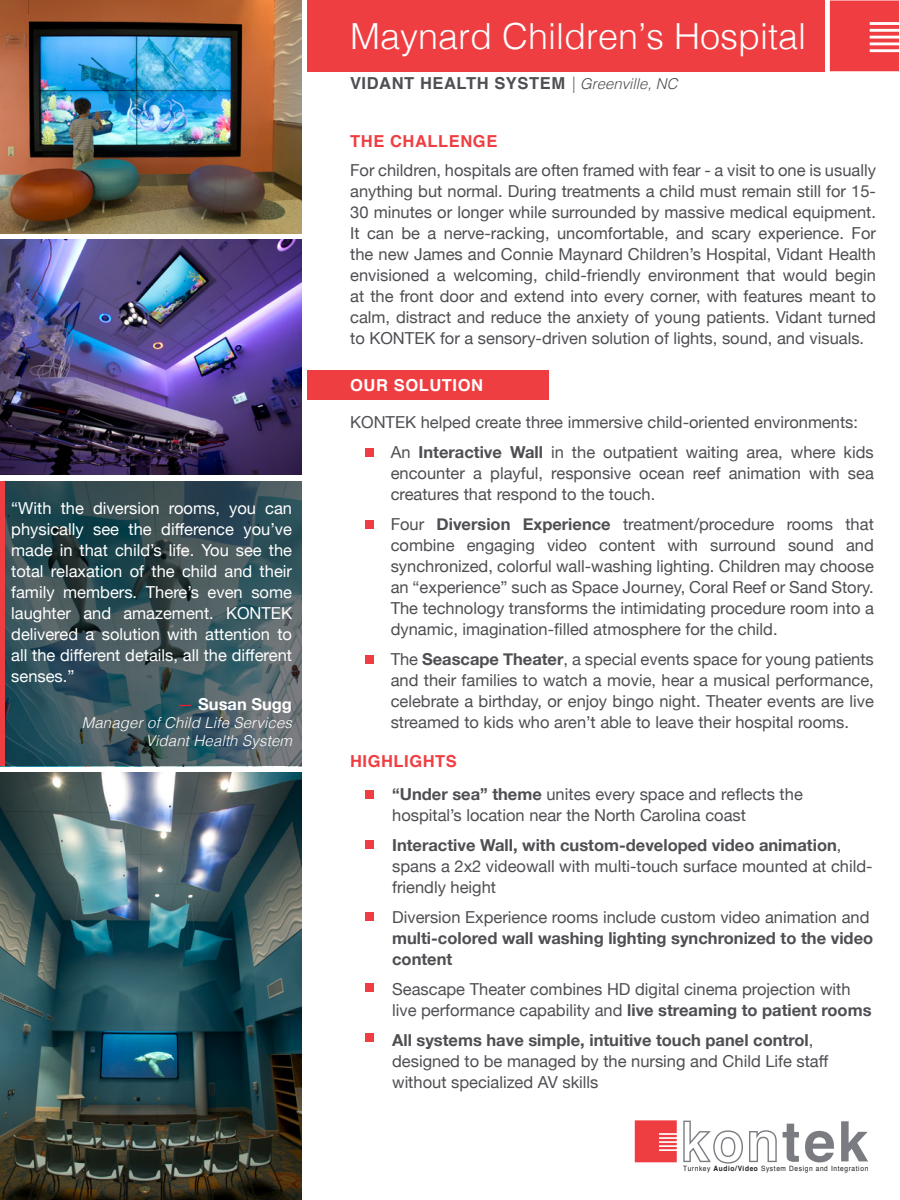
<style>
.page{position:relative;width:900px;height:1200px;background:#fff}
.page>*{position:absolute;margin:0;border:0;box-sizing:border-box;transform-origin:0 0}
.t1{font:300 36px "Helvetica";color:#fff}
.t2{font:16.5px/21px "Helvetica Neue";color:#4e4e53}
.t3{font:16.5px/21px "Helvetica Neue";color:#fff;text-align:justify}
.t4{font:700 16.5px/21px "Helvetica Neue";color:#4e4e53}
.t5{font:700 16.5px "Helvetica";letter-spacing:.035em;color:#4e4e53}
.t6{font:700 16.5px "Helvetica";letter-spacing:.035em;color:#ef3e42}
.t7{font:700 16.5px "Helvetica";letter-spacing:.035em;color:#fff}
.t8{font:700 16.5px "Helvetica Neue";color:#fff}
.t9{font:italic 300 15px/18px "Helvetica";letter-spacing:.01em;color:#fff;text-align:right}
.t10{font:7.35px "Helvetica";letter-spacing:.095em;color:#231f20;scale:.9 1}
.s1{font-weight:400;color:#e42035}
.s2{font-weight:300;font-style:italic;font-size:15px}
.s3{font-weight:700}
</style>
<div class="page">
<svg style="left:683px;top:1121px;width:60px;height:43px"></svg>
<svg style="left:749px;top:1130px;width:28px;height:32px"></svg>
<svg style="left:783px;top:1124px;width:16px;height:38px"></svg>
<svg style="left:805px;top:1131px;width:29px;height:31px"></svg>
<svg style="left:841px;top:1121px;width:27px;height:40px"></svg>
<svg style="left:635px;top:1120px;width:42px;height:42px;background:#f05154"></svg>
<svg style="left:830px;top:1px;width:69px;height:70px;background:#f04d52"></svg>
<img style="left:0;top:239px;width:302px;height:236px">
<img style="left:0;top:0;width:302px;height:234px">
<div style="left:308px;top:0;width:517px;height:71px;background:#ef3e42"></div>
<div style="left:308px;top:370px;width:241px;height:29px;background:#ef3e42"></div>
<div style="left:365px;top:448px;width:9px;height:9px;background:#ef3e42"></div>
<div style="left:365px;top:520px;width:9px;height:9px;background:#ef3e42"></div>
<div style="left:365px;top:656px;width:9px;height:8px;background:#ef3e42"></div>
<img style="left:0;top:773px;width:302px;height:427px">
<svg style="left:4px;top:481px;width:298px;height:285px;background:#3a535a"></svg>
<hr style="left:0;top:481px;width:4px;height:285px;background:#ef3e42">
<div style="left:365px;top:790px;width:9px;height:9px;background:#ef3e42"></div>
<div style="left:365px;top:841px;width:9px;height:8px;background:#ef3e42"></div>
<div style="left:365px;top:912px;width:9px;height:9px;background:#ef3e42"></div>
<div style="left:365px;top:984px;width:9px;height:8px;background:#ef3e42"></div>
<div style="left:365px;top:1034px;width:9px;height:8px;background:#ef3e42"></div>
<p class="t3" style="left:11px;top:498px;width:282px">“With the diversion rooms, you can physically see the difference you’ve made in that child’s life. You see the total relaxation of the child and their family members. There’s even some laughter and amazement. KONTEK delivered a solution with attention to all the different details, all the different senses.”</p>
<p class="t8" style="left:177px;top:692px;width:116px"><span class="s1">—</span> Susan Sugg</p>
<p class="t9" style="left:82px;top:713px;width:212px">Manager of Child Life Services<br>Vidant Health System</p>
<h1 class="t1" style="left:350px;top:5px;width:458px">Maynard Children’s Hospital</h1>
<p class="t5" style="left:350px;top:70px;width:329px">VIDANT HEALTH SYSTEM <span class="s2">| Greenville, NC</span></p>
<p class="t6" style="left:350px;top:128px;width:149px">THE CHALLENGE</p>
<p class="t2" style="left:350px;top:161px;width:527px;text-align:justify">For children, hospitals are often framed with fear - a visit to one is usually anything but normal. During treatments a child must remain still for 15- 30 minutes or longer while surrounded by massive medical equipment.<br>It can be a nerve-racking, uncomfortable, and scary experience. For the new James and Connie Maynard Children’s Hospital, Vidant Health envisioned a welcoming, child-friendly environment that would begin at the front door and extend into every corner, with features meant to calm, distract and reduce the anxiety of young patients. Vidant turned to KONTEK for a sensory-driven solution of lights, sound, and visuals.</p>
<p class="t7" style="left:350px;top:372px;width:134px">OUR SOLUTION</p>
<p class="t2" style="left:391px;top:408px;width:485px;line-height:30px;text-indent:-41px">KONTEK helped create three immersive child-oriented environments:<br>An <span class="s3">Interactive Wall</span> in the outpatient waiting area, where kids</p>
<p class="t2" style="left:391px;top:464px;width:485px">encounter a playful, responsive ocean reef animation with sea creatures that respond to the touch.</p>
<p class="t2" style="left:391px;top:515px;width:485px;text-align:justify">Four <span class="s3">Diversion Experience</span> treatment/procedure rooms that combine engaging video content with surround sound and synchronized, colorful wall-washing lighting. Children may choose an “experience” such as Space Journey, Coral Reef or Sand Story.<br>The technology transforms the intimidating procedure room into a dynamic, imagination-filled atmosphere for the child.</p>
<p class="t2" style="left:391px;top:650px;width:485px;text-align:justify">The <span class="s3">Seascape Theater</span>, a special events space for young patients and their families to watch a movie, hear a musical performance, celebrate a birthday, or enjoy bingo night. Theater events are live streamed to kids who aren’t able to leave their hospital rooms.</p>
<p class="t6" style="left:350px;top:748px;width:108px">HIGHLIGHTS</p>
<p class="t2" style="left:392px;top:784px;width:412px"><span class="s3">“Under sea” theme</span> unites every space and reflects the hospital’s location near the North Carolina coast</p>
<p class="t2" style="left:392px;top:835px;width:482px"><span class="s3">Interactive Wall, with custom-developed video animation</span>, spans a 2x2 videowall with multi-touch surface mounted at child&shy;friendly height</p>
<p class="t2" style="left:392px;top:907px;width:479px">Diversion Experience rooms include custom video animation and</p>
<p class="t4" style="left:392px;top:928px;width:483px">multi-colored wall washing lighting synchronized to the video content</p>
<p class="t2" style="left:392px;top:979px;width:481px">Seascape Theater combines HD digital cinema projection with live performance capability and <span class="s3">live streaming to patient rooms</span></p>
<p class="t2" style="left:392px;top:1030px;width:438px"><span class="s3">All systems have simple, intuitive touch panel control</span>, designed to be managed by the nursing and Child Life staff without specialized AV skills</p>
<p class="t10" style="left:683px;top:1163px;width:207px">Turnkey <span class="s3">Audio/Video</span> System Design and Integration</p>
</div>
